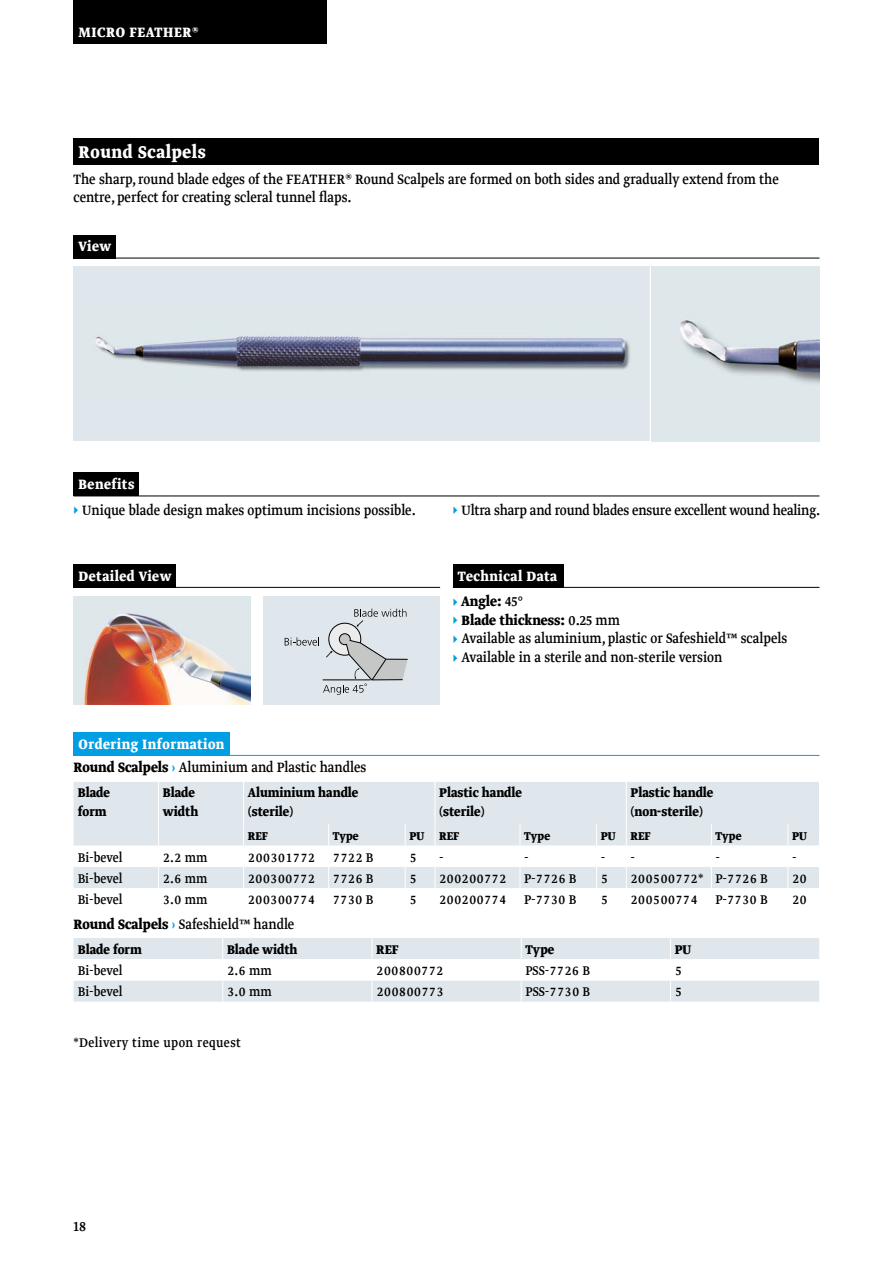
<style>
.page{position:relative;width:893px;height:1263px;background:#fff}
.page>*{position:absolute;margin:0;border:0;box-sizing:border-box;transform-origin:0 0}
.t1{font:700 20.25px "pfmmedical";letter-spacing:.03em;color:#fff}
.t2{font:16.2px/18.5px "pfmmedical";color:#000}
.t3{font:700 16.2px/26px "pfmmedical";letter-spacing:.03em;color:#fff}
.t4{font:15px "pfmmedical";color:#000}
.t5{font:700 15px/19.5px "pfmmedical";color:#000}
.t6{font:15px "pfmmedical";letter-spacing:.03em;color:#000}
.t7{font:700 13.5px "pfmmedical";color:#000}
.s1{font-weight:700;color:#fff}
.s2{color:#009ee3}
.s3{font-weight:700}
.s4{font-weight:700;color:#009ee3}
.s5{font-weight:400;color:#009ee3}
.s6{color:#000}
.s7{font-weight:400;color:#000}
</style>
<div class="page">
<div style="left:74px;top:0;width:253px;height:44px;background:#000"></div>
<div style="left:74px;top:139px;width:745px;height:26px;background:#000"></div>
<div style="left:74px;top:472px;width:65px;height:24px;background:#000"></div>
<div style="left:74px;top:732px;width:156px;height:24px;background:#009ee3"></div>
<div style="left:453px;top:564px;width:110px;height:24px;background:#000"></div>
<img style="left:74px;top:597px;width:176px;height:107px">
<div style="left:263px;top:596px;width:177px;height:108px;background:#dfe7ec"></div>
<div style="left:329px;top:623px;width:32px;height:32px;background:#ececed;border-radius:50%"></div>
<div style="left:329px;top:623px;width:32px;height:32px;border:1px solid #000;border-radius:50%"></div>
<svg style="left:285px;top:633px;width:123px;height:62px"></svg>
<svg style="left:354px;top:609px;width:52px;height:18px"></svg>
<div style="left:74px;top:267px;width:745px;height:174px;background:#dfe7ec"></div>
<div style="left:74px;top:235px;width:42px;height:23px;background:#000"></div>
<img style="left:95px;top:333px;width:535px;height:39px">
<hr style="left:74px;top:755px;width:745px;height:1px;background:#009ee3">
<hr style="left:74px;top:258px;width:745px;height:1px;background:#000">
<hr style="left:74px;top:496px;width:745px;height:1px;background:#000">
<hr style="left:74px;top:587px;width:366px;height:1px;background:#000">
<hr style="left:453px;top:587px;width:366px;height:1px;background:#000">
<div style="left:74px;top:564px;width:102px;height:24px;background:#000"></div>
<div style="left:74px;top:782px;width:745px;height:42px;background:#dfe7ec"></div>
<hr style="left:435px;top:782px;width:1px;height:42px;background:#fff">
<hr style="left:243px;top:782px;width:1px;height:42px;background:#fff">
<hr style="left:158px;top:782px;width:1px;height:42px;background:#fff">
<hr style="left:626px;top:782px;width:1px;height:42px;background:#fff">
<svg style="left:74px;top:824px;width:745px;height:64px"></svg>
<svg style="left:74px;top:938px;width:745px;height:64px"></svg>
<hr style="left:650px;top:267px;width:1px;height:217px;background:#fff">
<img style="left:680px;top:320px;width:139px;height:64px">
<p class="t3" style="left:79px;top:19px;width:122px">MICRO FEATHER®</p>
<p class="t1" style="left:79px;top:138px;width:129px">Round Scalpels</p>
<p class="t2" style="left:74px;top:170px;width:707px">The sharp, round blade edges of the FEATHER® Round Scalpels are formed on both sides and gradually extend from the centre, perfect for creating scleral tunnel flaps.</p>
<p class="t3" style="left:79px;top:234px;width:34px">View</p>
<p class="t2" style="left:74px;top:472px;width:344px;line-height:25.5px;text-indent:5px"><span class="s1">Benefits<br></span><span class="s2">▸</span> Unique blade design makes optimum incisions possible.</p>
<p class="t3" style="left:79px;top:563px;width:94px">Detailed View</p>
<p class="t3" style="left:79px;top:731px;width:147px">Ordering Information</p>
<p class="t2" style="left:74px;top:758px;width:294px"><span class="s3">Round Scalpels</span> <span class="s4">›</span> Aluminium and Plastic handles</p>
<p class="t2" style="left:453px;top:501px;width:369px"><span class="s2">▸</span> Ultra sharp and round blades ensure excellent wound healing.</p>
<p class="t3" style="left:453px;top:563px;width:106px;text-indent:5px">Technical Data <span class="s5">▸</span> <span class="s6">Angle:</span> <span class="s7">45°</span></p>
<p class="t2" style="left:453px;top:611px;width:336px"><span class="s2">▸</span> <span class="s3">Blade thickness:</span> 0.25 mm<br><span class="s4">▸</span> Available as aluminium, plastic or Safeshield™ scalpels <span class="s4">▸</span> Available in a sterile and non-sterile version</p>
<p class="t5" style="left:78px;top:783px;width:34px">Blade form</p>
<p class="t5" style="left:163px;top:783px;width:37px">Blade width</p>
<p class="t5" style="left:248px;top:783px;width:112px">Aluminium handle (sterile)</p>
<p class="t5" style="left:439px;top:783px;width:84px">Plastic handle (sterile)</p>
<p class="t5" style="left:631px;top:783px;width:84px">Plastic handle (non-sterile)</p>
<p class="t7" style="left:248px;top:827px;width:22px">REF</p>
<p class="t7" style="left:333px;top:827px;width:27px">Type</p>
<p class="t7" style="left:409px;top:827px;width:51px">PU REF</p>
<p class="t7" style="left:524px;top:827px;width:27px">Type</p>
<p class="t7" style="left:601px;top:827px;width:51px">PU REF</p>
<p class="t7" style="left:716px;top:827px;width:27px">Type</p>
<p class="t7" style="left:792px;top:827px;width:16px">PU</p>
<p class="t4" style="left:78px;top:848px;width:46px">Bi-bevel</p>
<p class="t4" style="left:163px;top:848px;width:46px">2.2 mm</p>
<p class="t4" style="left:248px;top:848px;width:127px">200301772 7722 B</p>
<p class="t4" style="left:409px;top:848px;width:9px">5</p>
<p class="t4" style="left:439px;top:848px;width:6px">-</p>
<p class="t4" style="left:524px;top:848px;width:6px">-</p>
<p class="t4" style="left:601px;top:848px;width:36px">- -</p>
<p class="t4" style="left:716px;top:848px;width:6px">-</p>
<p class="t4" style="left:792px;top:848px;width:6px">-</p>
<p class="t4" style="left:78px;top:869px;width:46px">Bi-bevel</p>
<p class="t4" style="left:163px;top:869px;width:46px">2.6 mm</p>
<p class="t4" style="left:248px;top:869px;width:127px">200300772 7726 B</p>
<p class="t4" style="left:409px;top:869px;width:9px">5</p>
<p class="t4" style="left:439px;top:869px;width:139px">200200772 P-7726 B</p>
<p class="t4" style="left:601px;top:869px;width:9px">5</p>
<p class="t4" style="left:630px;top:869px;width:139px">200500772* P-7726 B</p>
<p class="t4" style="left:792px;top:869px;width:16px">20</p>
<p class="t4" style="left:78px;top:890px;width:46px">Bi-bevel</p>
<p class="t4" style="left:163px;top:890px;width:46px">3.0 mm</p>
<p class="t4" style="left:248px;top:890px;width:127px">200300774 7730 B</p>
<p class="t4" style="left:409px;top:890px;width:9px">5</p>
<p class="t4" style="left:439px;top:890px;width:139px">200200774 P-7730 B</p>
<p class="t4" style="left:601px;top:890px;width:9px">5</p>
<p class="t4" style="left:630px;top:890px;width:139px">200500774 P-7730 B</p>
<p class="t4" style="left:792px;top:890px;width:16px">20</p>
<p class="t2" style="left:74px;top:916px;width:222px"><span class="s3">Round Scalpels</span> <span class="s4">›</span> Safeshield™ handle</p>
<p class="t5" style="left:78px;top:940px;width:66px">Blade form</p>
<p class="t5" style="left:227px;top:940px;width:72px">Blade width</p>
<p class="t5" style="left:376px;top:940px;width:24px">REF</p>
<p class="t5" style="left:526px;top:940px;width:30px">Type</p>
<p class="t5" style="left:675px;top:940px;width:18px">PU</p>
<p class="t4" style="left:78px;top:961px;width:46px">Bi-bevel</p>
<p class="t4" style="left:227px;top:961px;width:46px">2.6 mm</p>
<p class="t4" style="left:376px;top:961px;width:69px">200800772</p>
<p class="t4" style="left:526px;top:961px;width:66px">PSS-7726 B</p>
<p class="t4" style="left:675px;top:961px;width:9px">5</p>
<p class="t4" style="left:78px;top:983px;width:46px">Bi-bevel</p>
<p class="t4" style="left:227px;top:983px;width:46px">3.0 mm</p>
<p class="t4" style="left:376px;top:983px;width:69px">200800773</p>
<p class="t4" style="left:526px;top:983px;width:66px">PSS-7730 B</p>
<p class="t4" style="left:675px;top:983px;width:9px">5</p>
<p class="t6" style="left:73px;top:1034px;width:169px">*Delivery time upon request</p>
<p class="t2" style="left:74px;top:1218px;width:14px">18</p>
</div>
